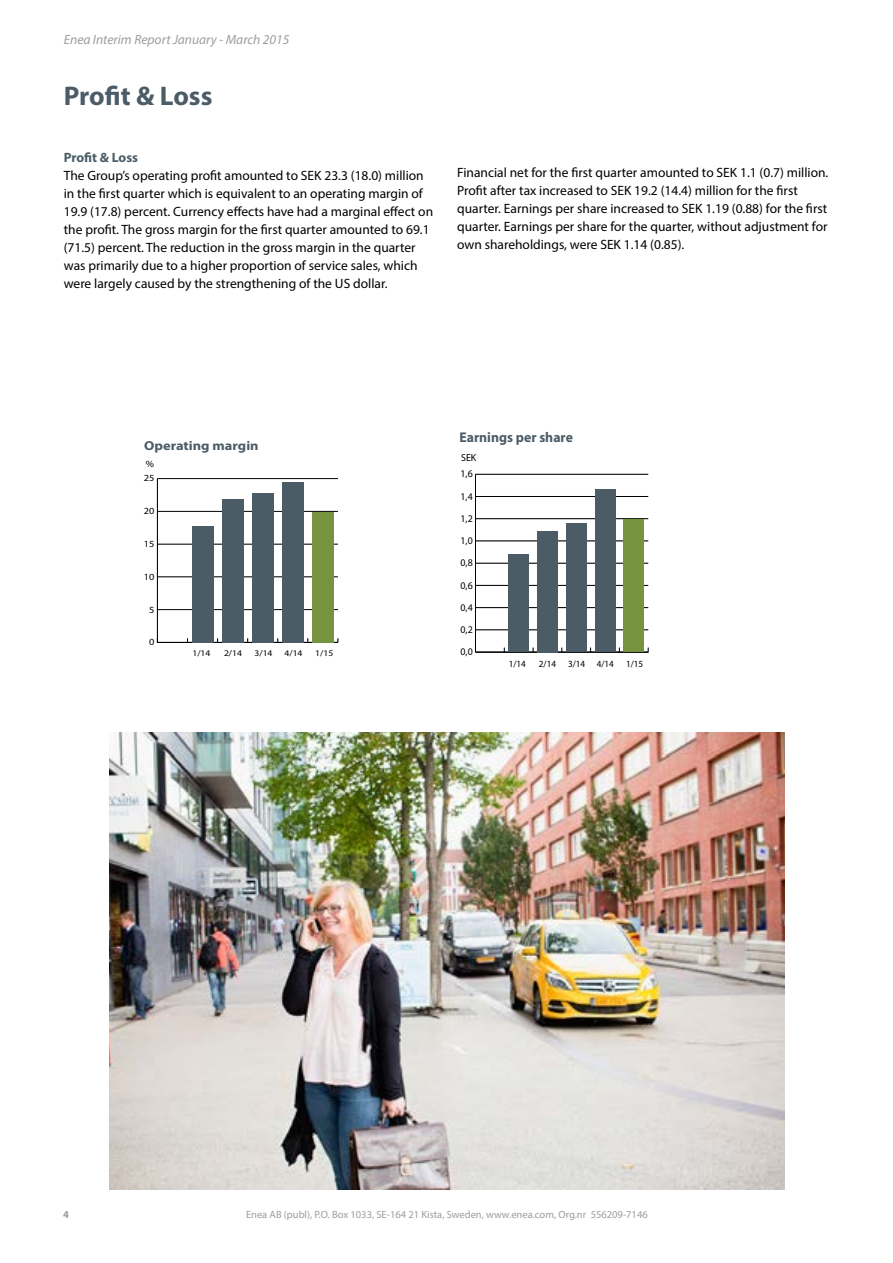
<style>
.page{position:relative;width:893px;height:1263px;background:#fff}
.page>*{position:absolute;margin:0;border:0;box-sizing:border-box;transform-origin:0 0}
.t1{font:700 27px "Myriad Pro";letter-spacing:-.005em;color:#4b5c67}
.t2{font:700 14.1px "Myriad Pro";color:#4b5c67}
.t3{font:13.5px/18px "Myriad Pro";color:#000}
.t4{font:italic 13.5px "Myriad Pro";color:#9d9d9c}
.t5{font:700 13.5px "Myriad Pro";letter-spacing:-.005em;color:#4b5c67}
.t6{font:700 13.05px "Myriad Pro";color:#4b5c67;scale:1.1 1}
.t7{font:10.5px "Myriad Pro";color:#9d9d9c}
.t8{font:700 10.5px "Myriad Pro";color:#9d9d9c}
.t9{font:10.2px "Myriad Pro";color:#000}
.t10{font:9.45px "Myriad Pro";color:#000}
.t11{font:9.45px "Myriad Pro";color:#000;scale:1.1 1}
.t12{font:8.7px "Myriad Pro";color:#000;scale:1.1 1}
</style>
<div class="page">
<hr style="left:157px;top:479px;width:1px;height:163px;background:#000">
<hr style="left:157px;top:642px;width:181px;height:1px;background:#000">
<hr style="left:157px;top:609px;width:181px;height:1px;background:#000">
<hr style="left:157px;top:577px;width:181px;height:1px;background:#000">
<hr style="left:157px;top:544px;width:181px;height:1px;background:#000">
<hr style="left:157px;top:511px;width:181px;height:1px;background:#000">
<hr style="left:157px;top:478px;width:181px;height:1px;background:#000">
<div style="left:192px;top:526px;width:21px;height:116px;background:#4b5c67"></div>
<div style="left:222px;top:499px;width:21px;height:143px;background:#4b5c67"></div>
<div style="left:252px;top:493px;width:22px;height:149px;background:#4b5c67"></div>
<div style="left:282px;top:482px;width:22px;height:160px;background:#4b5c67"></div>
<div style="left:312px;top:512px;width:22px;height:130px;background:#76943f"></div>
<hr style="left:475px;top:474px;width:1px;height:178px;background:#000">
<hr style="left:475px;top:652px;width:173px;height:1px;background:#000">
<hr style="left:475px;top:630px;width:173px;height:1px;background:#000">
<hr style="left:475px;top:607px;width:173px;height:1px;background:#000">
<hr style="left:475px;top:585px;width:173px;height:1px;background:#000">
<hr style="left:475px;top:563px;width:173px;height:1px;background:#000">
<hr style="left:475px;top:541px;width:173px;height:1px;background:#000">
<hr style="left:475px;top:518px;width:173px;height:1px;background:#000">
<hr style="left:475px;top:496px;width:173px;height:1px;background:#000">
<hr style="left:475px;top:474px;width:173px;height:1px;background:#000">
<div style="left:508px;top:554px;width:21px;height:98px;background:#4b5c67"></div>
<div style="left:537px;top:531px;width:21px;height:121px;background:#4b5c67"></div>
<div style="left:566px;top:523px;width:21px;height:129px;background:#4b5c67"></div>
<div style="left:595px;top:490px;width:20px;height:162px;background:#4b5c67"></div>
<div style="left:623px;top:520px;width:21px;height:132px;background:#76943f"></div>
<img style="left:109px;top:732px;width:676px;height:457px">
<p class="t4" style="left:64px;top:31px;width:227px">Enea Interim Report January - March 2015</p>
<h1 class="t1" style="left:64px;top:79px;width:150px">Profit &amp; Loss</h1>
<p class="t5" style="left:64px;top:149px;width:76px">Profit &amp; Loss</p>
<p class="t3" style="left:64px;top:166px;width:371px">The Group’s operating profit amounted to SEK 23.3 (18.0) million in the first quarter which is equivalent to an operating margin of 19.9 (17.8) percent. Currency effects have had a marginal effect on the profit. The gross margin for the first quarter amounted to 69.1 (71.5) percent. The reduction in the gross margin in the quarter was primarily due to a higher proportion of service sales, which were largely caused by the strengthening of the US dollar.</p>
<p class="t3" style="left:457px;top:163px;width:373px">Financial net for the first quarter amounted to SEK 1.1 (0.7) million.<br>Profit after tax increased to SEK 19.2 (14.4) million for the first quarter. Earnings per share increased to SEK 1.19 (0.88) for the first quarter. Earnings per share for the quarter, without adjustment for own shareholdings, were SEK 1.14 (0.85).</p>
<p class="t6" style="left:144px;top:437px;width:106px">Operating margin</p>
<p class="t11" style="left:146px;top:458px;width:9px">%</p>
<p class="t11" style="left:144px;top:472px;width:11px">25</p>
<p class="t11" style="left:144px;top:505px;width:11px">20</p>
<p class="t11" style="left:144px;top:538px;width:11px">15</p>
<p class="t11" style="left:144px;top:571px;width:11px">10</p>
<p class="t11" style="left:149px;top:603px;width:6px">5</p>
<p class="t11" style="left:149px;top:636px;width:6px">0</p>
<p class="t2" style="left:459px;top:428px;width:115px">Earnings per share</p>
<p class="t9" style="left:461px;top:451px;width:17px">SEK</p>
<p class="t9" style="left:461px;top:468px;width:14px">1,6</p>
<p class="t9" style="left:461px;top:490px;width:14px">1,4</p>
<p class="t9" style="left:461px;top:512px;width:14px">1,2</p>
<p class="t9" style="left:461px;top:534px;width:14px">1,0</p>
<p class="t9" style="left:461px;top:557px;width:14px">0,8</p>
<p class="t9" style="left:461px;top:579px;width:14px">0,6</p>
<p class="t9" style="left:461px;top:601px;width:14px">0,4</p>
<p class="t9" style="left:461px;top:623px;width:14px">0,2</p>
<p class="t12" style="left:192px;top:648px;width:18px">1/14</p>
<p class="t12" style="left:224px;top:648px;width:18px">2/14</p>
<p class="t12" style="left:255px;top:648px;width:18px">3/14</p>
<p class="t12" style="left:285px;top:648px;width:18px">4/14</p>
<p class="t12" style="left:315px;top:648px;width:18px">1/15</p>
<p class="t9" style="left:461px;top:645px;width:14px">0,0</p>
<p class="t10" style="left:509px;top:658px;width:19px">1/14</p>
<p class="t10" style="left:539px;top:658px;width:19px">2/14</p>
<p class="t10" style="left:568px;top:658px;width:47px">3/14 4/14</p>
<p class="t10" style="left:626px;top:658px;width:19px">1/15</p>
<p class="t8" style="left:63px;top:1207px;width:7px">4</p>
<p class="t7" style="left:246px;top:1208px;width:403px">Enea AB (publ), P.O. Box 1033, SE-164 21 Kista, Sweden, www.enea.com, Org.nr 556209-7146</p>
</div>
